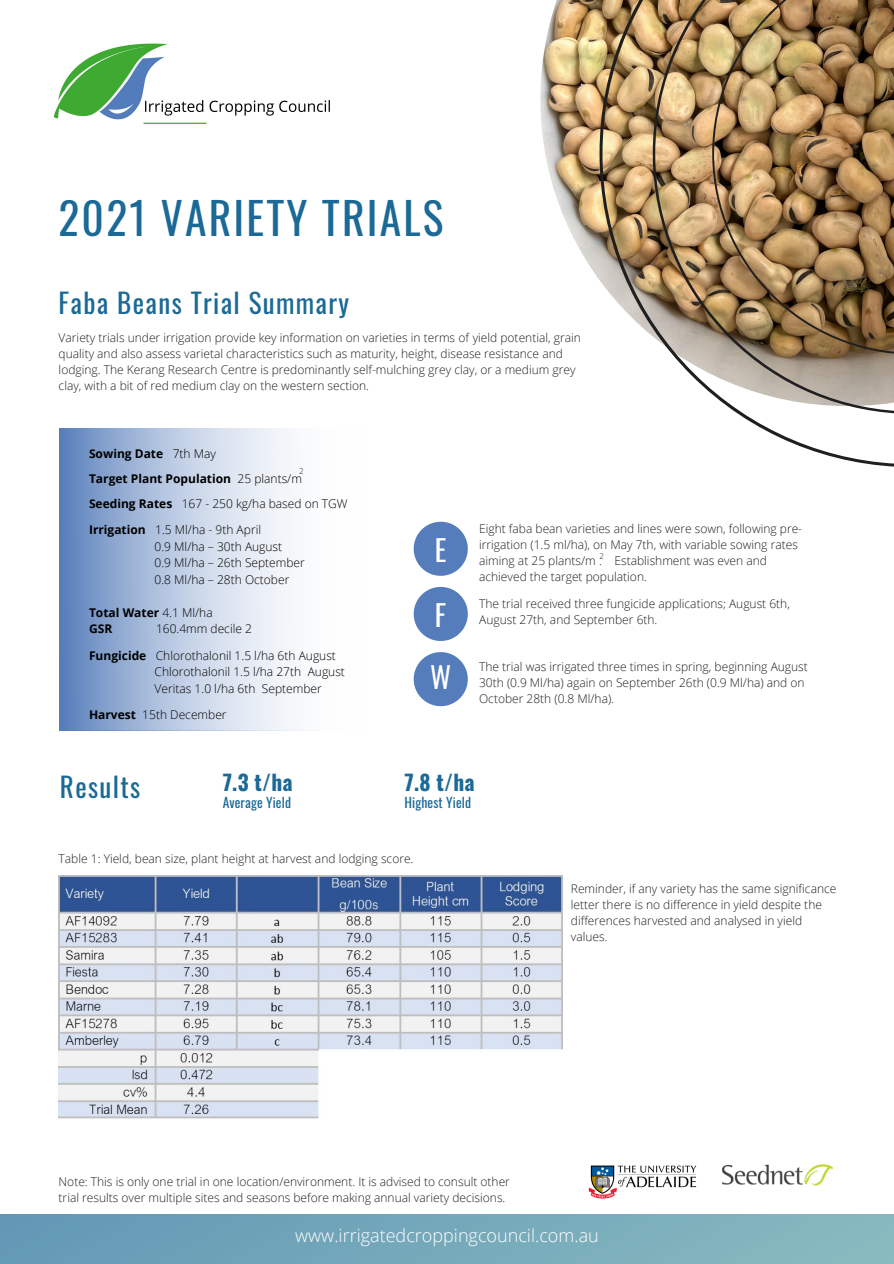
<style>
.page{position:relative;width:894px;height:1264px;background:#fff}
.page>*{position:absolute;margin:0;border:0;box-sizing:border-box;transform-origin:0 0}
.t1{font:43.5px "Oswald";letter-spacing:.05em;color:#1b6996}
.t2{font:28.8px "Oswald";color:#fff}
.t3{font:27px "Oswald";letter-spacing:.05em;color:#1b6996}
.t4{font:700 21.3px "Oswald";color:#1b6996}
.t5{font:300 18px "Open Sans";color:#fff}
.t6{font:13.5px "Oswald";letter-spacing:.01em;color:#1b6996}
.t7{font:300 12px/16px "Open Sans";color:#1f1f1f}
.t8{font:300 12px "Open Sans";color:#000}
.t9{font:700 12px "Open Sans";color:#000}
.t10{font:300 7.95px "Open Sans";color:#1f1f1f}
.s1{font-weight:300}
.s2{font-weight:700}
</style>
<div class="page">
<img style="left:540px;top:0;width:59px;height:279px">
<img style="left:599px;top:0;width:294px;height:467px">
<img style="left:53px;top:43px;width:277px;height:81px">
<img style="left:588px;top:1165px;width:109px;height:34px">
<div style="left:0;top:1214px;width:893px;height:49px;background:linear-gradient(to right,#6399b6,#88babf)"></div>
<svg style="left:60px;top:429px;width:251px;height:302px"></svg>
<svg style="left:413px;top:521px;width:54px;height:55px"></svg>
<svg style="left:413px;top:652px;width:54px;height:54px"></svg>
<svg style="left:413px;top:587px;width:54px;height:54px"></svg>
<img style="left:722px;top:1164px;width:110px;height:21px">
<img style="left:59px;top:876px;width:503px;height:242px">
<p class="t1" style="left:59px;top:184px;width:386px">2021 VARIETY TRIALS</p>
<p class="t3" style="left:59px;top:282px;width:292px">Faba Beans Trial Summary</p>
<p class="t7" style="left:59px;top:330px;width:523px">Variety trials under irrigation provide key information on varieties in terms of yield potential, grain</p>
<p class="t7" style="left:59px;top:346px;width:518px">quality and also assess varietal characteristics such as maturity, height, disease resistance and lodging. The Kerang Research Centre is predominantly self-mulching grey clay, or a medium grey clay, with a bit of red medium clay on the western section.</p>
<p class="t9" style="left:89px;top:445px;width:128px">Sowing Date <span class="s1">7th May</span></p>
<p class="t9" style="left:89px;top:470px;width:214px">Target Plant Population <span class="s1">25 plants/m</span></p>
<p class="t8" style="left:89px;top:494px;width:260px"><span class="s2">Seeding Rates</span> 167 - 250 kg/ha based on TGW</p>
<p class="t8" style="left:89px;top:521px;width:173px"><span class="s2">Irrigation</span> 1.5 Ml/ha - 9th April</p>
<p class="t8" style="left:154px;top:537px;width:129px">0.9 Ml/ha – 30th August</p>
<p class="t8" style="left:154px;top:554px;width:152px">0.9 Ml/ha – 26th September</p>
<p class="t8" style="left:154px;top:570px;width:136px">0.8 Ml/ha – 28th October</p>
<p class="t9" style="left:89px;top:604px;width:125px">Total Water <span class="s1">4.1 Ml/ha</span></p>
<p class="t9" style="left:89px;top:620px;width:25px">GSR</p>
<p class="t8" style="left:156px;top:620px;width:97px">160.4mm decile 2</p>
<p class="t8" style="left:89px;top:647px;width:248px"><span class="s2">Fungicide</span> Chlorothalonil 1.5 l/ha 6th August</p>
<p class="t8" style="left:154px;top:663px;width:192px">Chlorothalonil 1.5 l/ha 27th August</p>
<p class="t8" style="left:154px;top:680px;width:169px">Veritas 1.0 l/ha 6th September</p>
<p class="t8" style="left:89px;top:706px;width:139px"><span class="s2">Harvest</span> 15th December</p>
<p class="t10" style="left:299px;top:465px;width:6px">2</p>
<p class="t3" style="left:60px;top:765px;width:82px">Results</p>
<p class="t4" style="left:223px;top:765px;width:71px">7.3 t/ha</p>
<p class="t6" style="left:222px;top:792px;width:70px">Average Yield</p>
<p class="t2" style="left:434px;top:527px;width:13px">E</p>
<p class="t7" style="left:479px;top:520px;width:324px">Eight faba bean varieties and lines were sown, following pre&shy;irrigation (1.5 ml/ha), on May 7th, with variable sowing rates aiming at 25 plants/m . Establishment was even and achieved the target population.</p>
<p class="t10" style="left:599px;top:551px;width:6px">2</p>
<p class="t7" style="left:479px;top:595px;width:312px">The trial received three fungicide applications; August 6th,</p>
<p class="t2" style="left:435px;top:592px;width:13px">F</p>
<p class="t7" style="left:479px;top:611px;width:180px">August 27th, and September 6th.</p>
<p class="t7" style="left:479px;top:658px;width:330px">The trial was irrigated three times in spring, beginning August<br>30th (0.9 Ml/ha) again on September 26th (0.9 Ml/ha) and on<br>October 28th (0.8 Ml/ha).</p>
<p class="t2" style="left:430px;top:654px;width:22px">W</p>
<p class="t4" style="left:404px;top:765px;width:72px">7.8 t/ha</p>
<p class="t6" style="left:404px;top:792px;width:68px">Highest Yield</p>
<p class="t7" style="left:59px;top:850px;width:356px">Table 1: Yield, bean size, plant height at harvest and lodging score.</p>
<p class="t7" style="left:570px;top:880px;width:267px">Reminder, if any variety has the same significance letter there is no difference in yield despite the differences harvested and analysed in yield values.</p>
<p class="t7" style="left:59px;top:1173px;width:452px">Note: This is only one trial in one location/environment. It is advised to consult other trial results over multiple sites and seasons before making annual variety decisions.</p>
<p class="t5" style="left:295px;top:1222px;width:305px">www.irrigatedcroppingcouncil.com.au</p>
</div>
